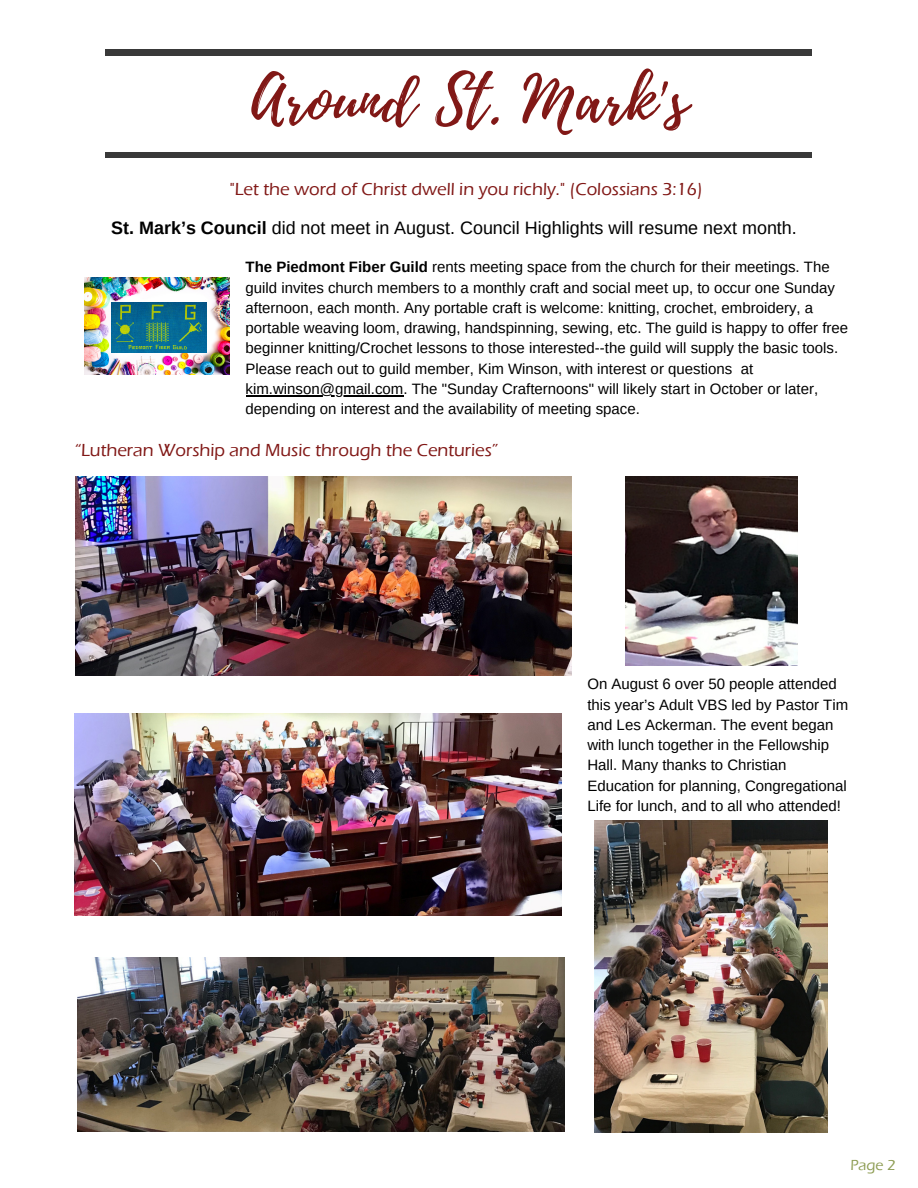
<style>
.page{position:relative;width:918px;height:1188px;background:#fff}
.page>*{position:absolute;margin:0;border:0;box-sizing:border-box;transform-origin:0 0}
.t1{font:63px "Playlist Script";letter-spacing:.02em;color:#811816}
.t2{font:500 18px "Eras ITC";color:#811816}
.t3{font:18px "Arimo";color:#000}
.t4{font:15px/20.2px "Arimo";color:#000}
.t5{font:500 15px "Eras ITC";color:#8e9d54}
.s1{font-weight:700}
</style>
<div class="page">
<div style="left:106px;top:152px;width:706px;height:6px;background:#393939"></div>
<div style="left:106px;top:50px;width:706px;height:6px;background:#393939"></div>
<img style="left:85px;top:278px;width:145px;height:97px">
<img style="left:111px;top:303px;width:96px;height:49px">
<img style="left:626px;top:477px;width:172px;height:189px">
<img style="left:75px;top:477px;width:496px;height:199px">
<img style="left:75px;top:713px;width:487px;height:203px">
<img style="left:77px;top:957px;width:487px;height:174px">
<img style="left:595px;top:821px;width:233px;height:311px">
<hr style="left:246px;top:395px;width:157px;height:1px;background:#000">
<p class="t1" style="left:251px;top:55px;width:438px">Around St. Mark's</p>
<p class="t2" style="left:229px;top:179px;width:475px">"Let the word of Christ dwell in you richly." (Colossians 3:16)</p>
<p class="t3" style="left:111px;top:218px;width:687px"><span class="s1">St. Mark’s Council</span> did not meet in August. Council Highlights will resume next month.</p>
<p class="t4" style="left:246px;top:257px;width:604px"><span class="s1">The Piedmont Fiber Guild</span> rents meeting space from the church for their meetings. The guild invites church members to a monthly craft and social meet up, to occur one Sunday afternoon, each month. Any portable craft is welcome: knitting, crochet, embroidery, a portable weaving loom, drawing, handspinning, sewing, etc. The guild is happy to offer free beginner knitting/Crochet lessons to those interested--the guild will supply the basic tools.<br>Please reach out to guild member, Kim Winson, with interest or questions at kim.winson@gmail.com. The "Sunday Crafternoons" will likely start in October or later, depending on interest and the availability of meeting space.</p>
<p class="t2" style="left:75px;top:440px;width:425px">“Lutheran Worship and Music through the Centuries”</p>
<p class="t4" style="left:587px;top:674px;width:262px">On August 6 over 50 people attended this year’s Adult VBS led by Pastor Tim and Les Ackerman. The event began with lunch together in the Fellowship Hall. Many thanks to Christian Education for planning, Congregational Life for lunch, and to all who attended!</p>
<p class="t5" style="left:850px;top:1157px;width:47px">Page 2</p>
</div>
